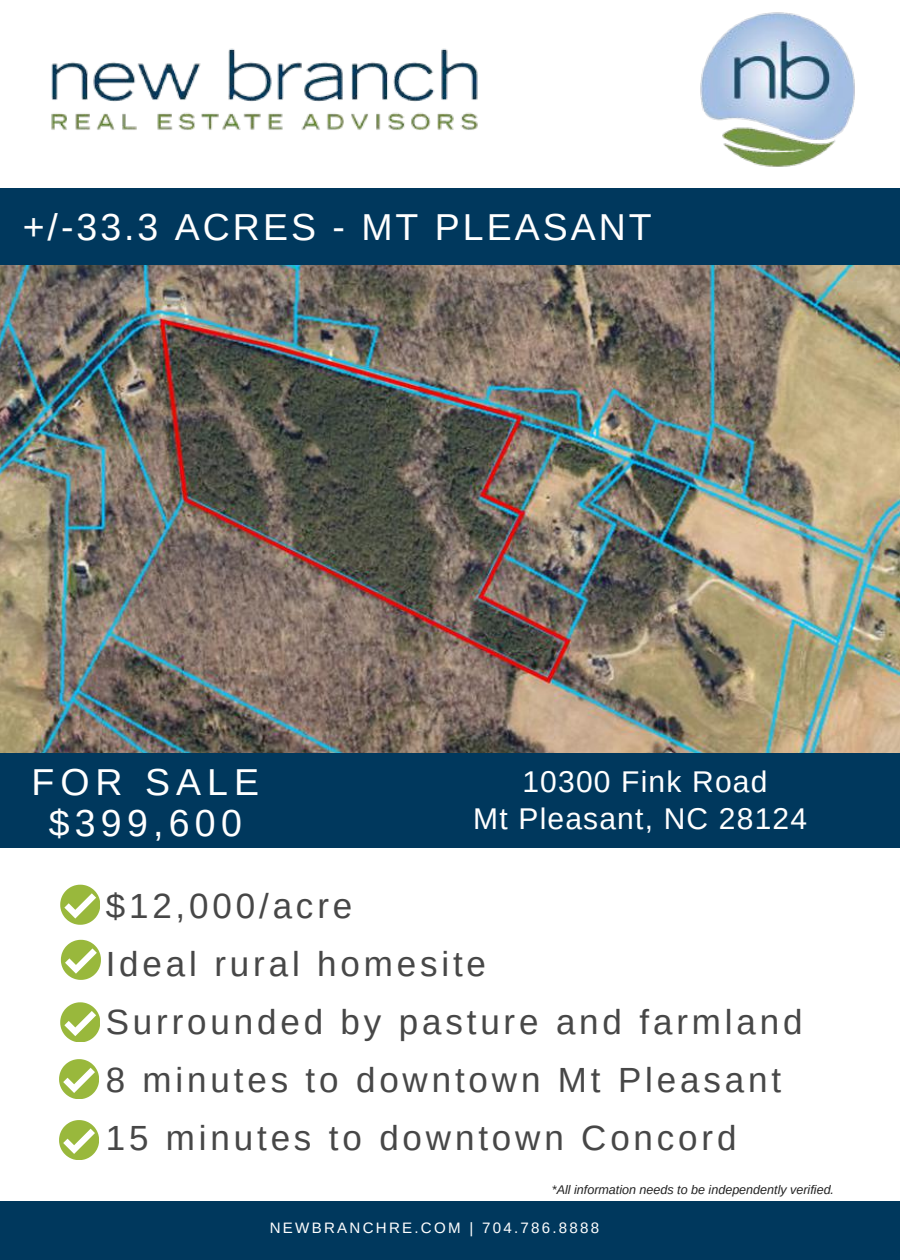
<style>
.page{position:relative;width:900px;height:1260px;background:#fff}
.page>*{position:absolute;margin:0;border:0;box-sizing:border-box;transform-origin:0 0}
.t1{font:37.5px "Arimo";letter-spacing:.08em;color:#fff}
.t2{font:37.5px/41px "Arimo";letter-spacing:.16em;color:#fff;text-align:center}
.t3{font:35px/58px "Arimo";letter-spacing:.11em;color:#474747}
.t4{font:30px/36.5px "Arimo";letter-spacing:.04em;color:#fff;text-align:center}
.t5{font:15px "Arimo";letter-spacing:.15em;color:#fff}
.t6{font:italic 12.5px "Arimo";color:#222}
</style>
<div class="page">
<div style="left:0;top:1201px;width:900px;height:59px;background:#00385d"></div>
<img style="left:700px;top:12px;width:155px;height:155px">
<img style="left:51px;top:48px;width:427px;height:82px">
<img style="left:0;top:264px;width:900px;height:490px">
<div style="left:0;top:188px;width:900px;height:76px;background:#00385d"></div>
<div style="left:0;top:754px;width:900px;height:94px;background:#00385d"></div>
<svg style="left:60px;top:885px;width:40px;height:39px"></svg>
<svg style="left:61px;top:940px;width:39px;height:39px"></svg>
<svg style="left:60px;top:1002px;width:40px;height:40px"></svg>
<svg style="left:59px;top:1059px;width:39px;height:40px"></svg>
<svg style="left:59px;top:1120px;width:39px;height:39px"></svg>
<p class="t1" style="left:23px;top:206px;width:631px">+/-33.3 ACRES - MT PLEASANT</p>
<p class="t2" style="left:32px;top:761px;width:229px">FOR SALE $399,600</p>
<p class="t4" style="left:473px;top:764px;width:335px">10300 Fink Road<br>Mt Pleasant, NC 28124</p>
<p class="t3" style="left:106px;top:876px;width:698px">$12,000/acre<br>Ideal rural homesite<br>Surrounded by pasture and farmland<br>8 minutes to downtown Mt Pleasant<br>15 minutes to downtown Concord</p>
<p class="t6" style="left:552px;top:1183px;width:284px">*All information needs to be independently verified.</p>
<p class="t5" style="left:270px;top:1220px;width:331px">NEWBRANCHRE.COM | 704.786.8888</p>
</div>
